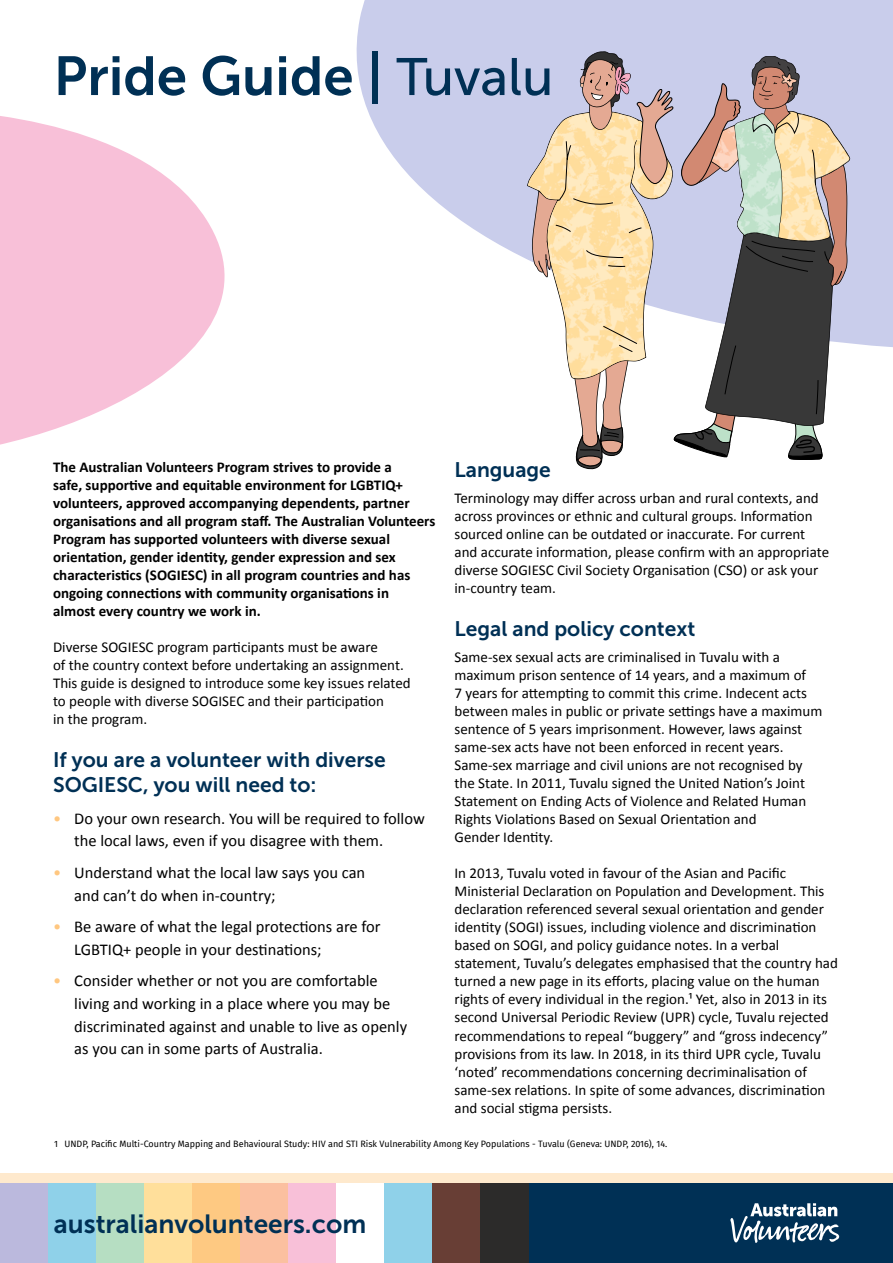
<style>
.page{position:relative;width:893px;height:1263px;background:#fff}
.page>*{position:absolute;margin:0;border:0;box-sizing:border-box;transform-origin:0 0}
.t1{font:54.75px "Museo Sans 700";color:#003055}
.t2{font:26.25px "Museo Sans 700";color:#003055}
.t3{font:21px/25.5px "Museo Sans 700";color:#003055}
.t4{font:16.5px/22.8px "Calibri";color:#000}
.Body_Text__Calibri{font:15px/18px "Calibri";color:#000}
.t5{font:700 15px/18px "Calibri";color:#000}
.Foots{font:9px "Fira Sans";color:#000}
.s1{font-family:"Museo Sans 500";font-size:52.5px}
.s2{color:#ffc780}
</style>
<div class="page">
<svg style="left:356px;top:0;width:537px;height:347px;fill:#c9cdeb"></svg>
<svg style="left:0;top:116px;width:225px;height:329px;fill:#f8c0d8"></svg>
<svg style="left:527px;top:51px;width:323px;height:419px"></svg>
<div style="left:0;top:1172px;width:893px;height:41px;background:#fee9cd"></div>
<div style="left:529px;top:1183px;width:364px;height:80px;background:#003055"></div>
<svg style="left:730px;top:1203px;width:109px;height:40px"></svg>
<div style="left:0;top:1183px;width:48px;height:80px;background:#bbb9dd"></div>
<div style="left:48px;top:1183px;width:48px;height:80px;background:#8fd1e9"></div>
<div style="left:96px;top:1183px;width:48px;height:80px;background:#b6dec2"></div>
<div style="left:144px;top:1183px;width:48px;height:80px;background:#ffdf9b"></div>
<div style="left:192px;top:1183px;width:48px;height:80px;background:#fec982"></div>
<div style="left:240px;top:1183px;width:48px;height:80px;background:#fbc0a0"></div>
<div style="left:288px;top:1183px;width:48px;height:80px;background:#f8c0d8"></div>
<div style="left:336px;top:1183px;width:48px;height:80px;background:#fff"></div>
<div style="left:384px;top:1183px;width:48px;height:80px;background:#8fd1e9"></div>
<div style="left:432px;top:1183px;width:48px;height:80px;background:#683e35"></div>
<div style="left:480px;top:1183px;width:49px;height:80px;background:#2c2b2a"></div>
<h1 class="t1" style="left:54px;top:46px;width:501px">Pride Guide | <span class="s1">Tuvalu</span></h1>
<p class="t3" style="left:454px;top:457px;width:98px">Language</p>
<p class="Body_Text__Calibri" style="left:454px;top:489px;width:376px">Terminology may differ across urban and rural contexts, and across provinces or ethnic and cultural groups. Information sourced online can be outdated or inaccurate. For current and accurate information, please confirm with an appropriate diverse SOGIESC Civil Society Organisation (CSO) or ask your in-country team.</p>
<p class="t3" style="left:454px;top:616px;width:242px">Legal and policy context</p>
<p class="Body_Text__Calibri" style="left:454px;top:648px;width:369px">Same-sex sexual acts are criminalised in Tuvalu with a maximum prison sentence of 14 years, and a maximum of<br>7 years for attempting to commit this crime. Indecent acts between males in public or private settings have a maximum sentence of 5 years imprisonment. However, laws against same-sex acts have not been enforced in recent years.<br>Same-sex marriage and civil unions are not recognised by the State. In 2011, Tuvalu signed the United Nation’s Joint Statement on Ending Acts of Violence and Related Human Rights Violations Based on Sexual Orientation and<br>Gender Identity.</p>
<p class="Body_Text__Calibri" style="left:454px;top:864px;width:385px">In 2013, Tuvalu voted in favour of the Asian and Pacific Ministerial Declaration on Population and Development. This declaration referenced several sexual orientation and gender identity (SOGI) issues, including violence and discrimination based on SOGI, and policy guidance notes. In a verbal statement, Tuvalu’s delegates emphasised that the country had turned a new page in its efforts, placing value on the human rights of every individual in the region.¹ Yet, also in 2013 in its second Universal Periodic Review (UPR) cycle, Tuvalu rejected recommendations to repeal “buggery” and “gross indecency” provisions from its law. In 2018, in its third UPR cycle, Tuvalu ‘noted’ recommendations concerning decriminalisation of same-sex relations. In spite of some advances, discrimination and social stigma persists.</p>
<p class="Foots" style="left:54px;top:1137px;width:615px">1 UNDP, Pacific Multi-Country Mapping and Behavioural Study: HIV and STI Risk Vulnerability Among Key Populations - Tuvalu (Geneva: UNDP, 2016), 14.</p>
<h2 class="t5" style="left:53px;top:458px;width:384px">The Australian Volunteers Program strives to provide a<br>safe, supportive and equitable environment for LGBTIQ+ volunteers, approved accompanying dependents, partner organisations and all program staff. The Australian Volunteers Program has supported volunteers with diverse sexual orientation, gender identity, gender expression and sex characteristics (SOGIESC) in all program countries and has ongoing connections with community organisations in<br>almost every country we work in.</h2>
<p class="Body_Text__Calibri" style="left:53px;top:638px;width:352px">Diverse SOGIESC program participants must be aware<br>of the country context before undertaking an assignment.</p>
<p class="Body_Text__Calibri" style="left:53px;top:674px;width:359px">This guide is designed to introduce some key issues related to people with diverse SOGISEC and their participation<br>in the program.</p>
<p class="t3" style="left:53px;top:747px;width:334px">If you are a volunteer with diverse<br>SOGIESC, you will need to:</p>
<p class="t4" style="left:74px;top:806px;width:352px;text-indent:-21px"><span class="s2">•</span> Do your own research. You will be required to follow the local laws, even if you disagree with them.</p>
<p class="t4" style="left:74px;top:860px;width:292px;text-indent:-21px"><span class="s2">•</span> Understand what the local law says you can and can’t do when in-country;</p>
<p class="t4" style="left:74px;top:914px;width:308px;text-indent:-21px"><span class="s2">•</span> Be aware of what the legal protections are for<br>LGBTIQ+ people in your destinations;</p>
<p class="t4" style="left:74px;top:969px;width:334px;text-indent:-21px"><span class="s2">•</span> Consider whether or not you are comfortable living and working in a place where you may be discriminated against and unable to live as openly as you can in some parts of Australia.</p>
<h2 class="t2" style="left:54px;top:1209px;width:314px">australianvolunteers.com</h2>
</div>
